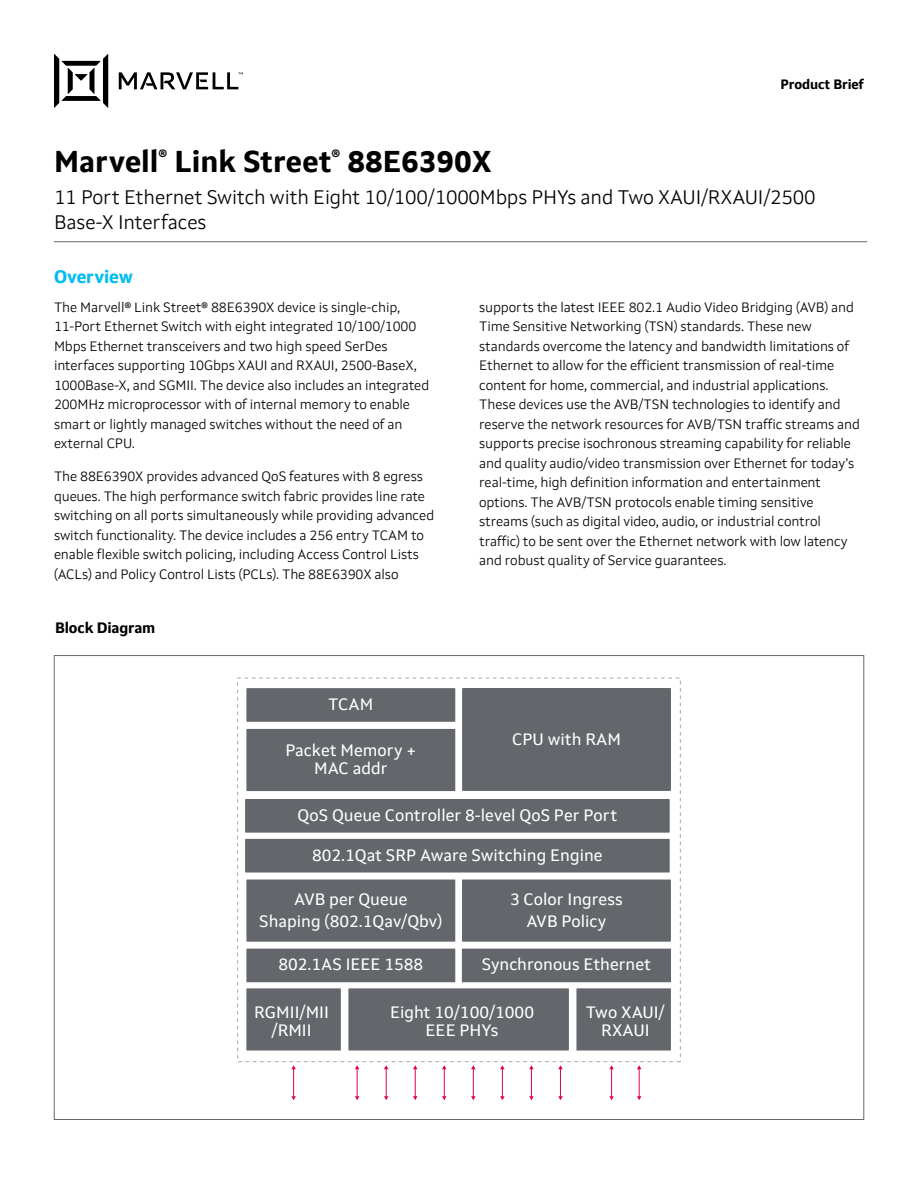
<style>
.page{position:relative;width:918px;height:1188px;background:#fff}
.page>*{position:absolute;margin:0;border:0;box-sizing:border-box;transform-origin:0 0}
.t1{font:700 30px "Setimo";color:#000302}
.t2{font:300 19.5px/25.5px "Setimo";letter-spacing:-.01em;color:#000302}
.t3{font:700 18px "Setimo";letter-spacing:-.01em;color:#00bcf2}
.t4{font:16.5px/18.3px "Setimo";color:#fff;text-align:center}
.t5{font:700 15px "Setimo";letter-spacing:-.01em;color:#000302}
.t6{font:300 13.5px/19.5px "Setimo";letter-spacing:-.01em;color:#000302}
.t7{font:700 13.5px "Setimo";letter-spacing:-.01em;color:#000302}
</style>
<div class="page">
<svg style="left:54px;top:54px;width:189px;height:54px"></svg>
<hr style="left:54px;top:241px;width:813px;height:1px;background:#64696f">
<svg style="left:442px;top:1065px;width:5px;height:35px"></svg>
<svg style="left:413px;top:1065px;width:5px;height:35px"></svg>
<svg style="left:384px;top:1065px;width:4px;height:35px"></svg>
<svg style="left:355px;top:1065px;width:4px;height:35px"></svg>
<svg style="left:558px;top:1065px;width:5px;height:35px"></svg>
<svg style="left:529px;top:1065px;width:5px;height:35px"></svg>
<svg style="left:500px;top:1065px;width:5px;height:35px"></svg>
<svg style="left:471px;top:1065px;width:5px;height:35px"></svg>
<svg style="left:291px;top:1065px;width:5px;height:35px"></svg>
<svg style="left:609px;top:1065px;width:5px;height:35px"></svg>
<svg style="left:637px;top:1065px;width:4px;height:35px"></svg>
<div style="left:245px;top:799px;width:425px;height:34px;background:#63666a"></div>
<div style="left:245px;top:839px;width:425px;height:34px;background:#63666a"></div>
<div style="left:246px;top:880px;width:209px;height:62px;background:#63666a"></div>
<div style="left:246px;top:729px;width:209px;height:62px;background:#63666a"></div>
<div style="left:462px;top:688px;width:209px;height:103px;background:#63666a"></div>
<div style="left:462px;top:880px;width:209px;height:62px;background:#63666a"></div>
<div style="left:576px;top:988px;width:95px;height:63px;background:#63666a"></div>
<div style="left:246px;top:988px;width:95px;height:63px;background:#63666a"></div>
<div style="left:348px;top:988px;width:221px;height:63px;background:#63666a"></div>
<div style="left:246px;top:688px;width:209px;height:34px;background:#63666a"></div>
<div style="left:462px;top:949px;width:209px;height:33px;background:#63666a"></div>
<div style="left:246px;top:949px;width:209px;height:33px;background:#63666a"></div>
<p class="t7" style="left:781px;top:76px;width:85px">Product Brief</p>
<h1 class="t1" style="left:54px;top:143px;width:439px">Marvell<sup>®</sup> Link Street<sup>®</sup> 88E6390X</h1>
<h2 class="t2" style="left:54px;top:184px;width:763px">11 Port Ethernet Switch with Eight 10/100/1000Mbps PHYs and Two XAUI/RXAUI/2500<br>Base-X Interfaces</h2>
<h3 class="t3" style="left:54px;top:265px;width:81px">Overview</h3>
<p class="t6" style="left:54px;top:297px;width:377px">The Marvell® Link Street® 88E6390X device is single-chip, 11-Port Ethernet Switch with eight integrated 10/100/1000<br>Mbps Ethernet transceivers and two high speed SerDes interfaces supporting 10Gbps XAUI and RXAUI, 2500-BaseX, 1000Base-X, and SGMII. The device also includes an integrated 200MHz microprocessor with of internal memory to enable smart or lightly managed switches without the need of an external CPU.</p>
<p class="t6" style="left:54px;top:467px;width:382px">The 88E6390X provides advanced QoS features with 8 egress queues. The high performance switch fabric provides line rate switching on all ports simultaneously while providing advanced switch functionality. The device includes a 256 entry TCAM to enable flexible switch policing, including Access Control Lists (ACLs) and Policy Control Lists (PCLs). The 88E6390X also</p>
<p class="t6" style="left:479px;top:297px;width:382px">supports the latest IEEE 802.1 Audio Video Bridging (AVB) and Time Sensitive Networking (TSN) standards. These new standards overcome the latency and bandwidth limitations of Ethernet to allow for the efficient transmission of real-time content for home, commercial, and industrial applications.<br>These devices use the AVB/TSN technologies to identify and reserve the network resources for AVB/TSN traffic streams and supports precise isochronous streaming capability for reliable and quality audio/video transmission over Ethernet for today’s real-time, high definition information and entertainment options. The AVB/TSN protocols enable timing sensitive streams (such as digital video, audio, or industrial control traffic) to be sent over the Ethernet network with low latency and robust quality of Service guarantees.</p>
<p class="t5" style="left:55px;top:618px;width:102px">Block Diagram</p>
<p class="t4" style="left:328px;top:695px;width:47px">TCAM</p>
<p class="t4" style="left:512px;top:729px;width:110px">CPU with RAM</p>
<p class="t4" style="left:285px;top:741px;width:132px">Packet Memory +<br>MAC addr</p>
<p class="t4" style="left:297px;top:806px;width:321px">QoS Queue Controller 8-level QoS Per Port</p>
<p class="t4" style="left:312px;top:846px;width:292px">802.1Qat SRP Aware Switching Engine</p>
<p class="t4" style="left:259px;top:888px;width:185px;line-height:21.9px">AVB per Queue<br>Shaping (802.1Qav/Qbv)</p>
<p class="t4" style="left:510px;top:888px;width:114px;line-height:21.9px">3 Color Ingress<br>AVB Policy</p>
<p class="t4" style="left:278px;top:955px;width:146px">802.1AS IEEE 1588</p>
<p class="t4" style="left:482px;top:955px;width:171px">Synchronous Ethernet</p>
<p class="t4" style="left:586px;top:1003px;width:80px">Two XAUI/<br>RXAUI</p>
<p class="t4" style="left:254px;top:1003px;width:76px">RGMII/MII /RMII</p>
<p class="t4" style="left:390px;top:1003px;width:146px">Eight 10/100/1000<br>EEE PHYs</p>
</div>
